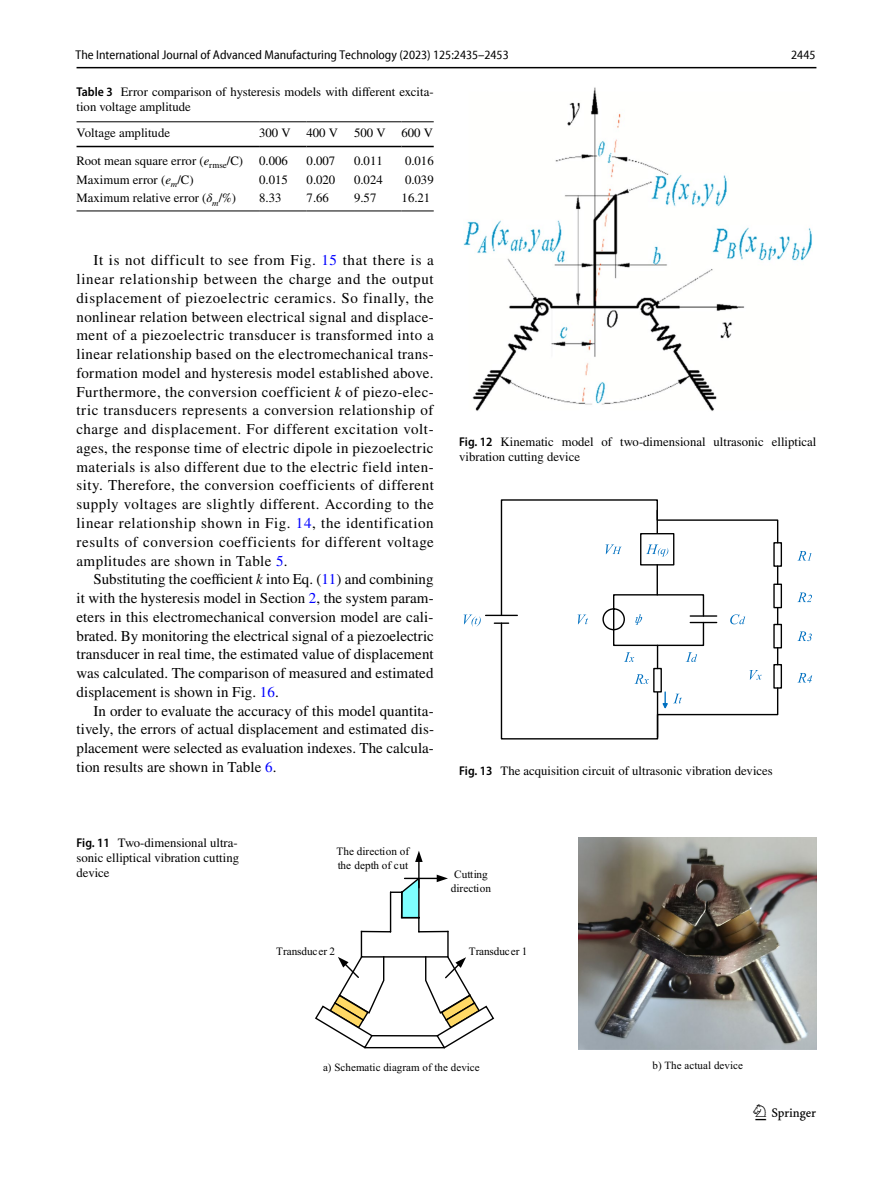
<style>
.page{position:relative;width:893px;height:1187px;background:#fff}
.page>*{position:absolute;margin:0;border:0;box-sizing:border-box;transform-origin:0 0}
.t1{font:22.5px "Springnew Regular 3";color:#000}
.t2{font:15px/18.8px "STIX";letter-spacing:.005em;color:#000;text-align:justify}
.t3{font:12.75px/15px "STIX";color:#000}
.t4{font:semi-condensed 12.75px "Myriad Pro Unic";color:#000}
.t5{font:12.75px "Myriad Pro Unic Semi Condensed 2";color:#000}
.t6{font:11.25px/13.5px "Times New Roman";letter-spacing:-.005em;color:#000}
.t7{font:10.95px "Times New Roman";letter-spacing:.005em;color:#000}
.s1{font-family:"Myriad Pro";font-weight:600;font-stretch:semi-condensed}
.s2{font-style:italic}
.s3{color:#00f}
</style>
<div class="page">
<hr style="left:77px;top:67px;width:739px;height:1px;background:#000">
<hr style="left:77px;top:121px;width:182px;height:1px;background:#000">
<hr style="left:77px;top:146px;width:182px;height:1px;background:#000">
<hr style="left:259px;top:121px;width:48px;height:1px;background:#000">
<hr style="left:259px;top:146px;width:48px;height:1px;background:#000">
<hr style="left:307px;top:121px;width:47px;height:1px;background:#000">
<hr style="left:307px;top:146px;width:47px;height:1px;background:#000">
<hr style="left:354px;top:121px;width:47px;height:1px;background:#000">
<hr style="left:354px;top:146px;width:47px;height:1px;background:#000">
<hr style="left:401px;top:121px;width:33px;height:1px;background:#000">
<hr style="left:401px;top:146px;width:33px;height:1px;background:#000">
<hr style="left:77px;top:210px;width:182px;height:1px;background:#000">
<hr style="left:259px;top:210px;width:48px;height:1px;background:#000">
<hr style="left:307px;top:210px;width:47px;height:1px;background:#000">
<hr style="left:354px;top:210px;width:47px;height:1px;background:#000">
<hr style="left:401px;top:210px;width:33px;height:1px;background:#000">
<svg style="left:315px;top:874px;width:180px;height:175px"></svg>
<hr style="left:418px;top:861px;width:2px;height:26px;background:#000">
<svg style="left:415px;top:851px;width:8px;height:10px"></svg>
<img style="left:579px;top:837px;width:237px;height:212px">
<img style="left:463px;top:87px;width:349px;height:324px">
<svg style="left:494px;top:622px;width:6px;height:2px"></svg>
<hr style="left:486px;top:614px;width:31px;height:2px;background:#000">
<svg style="left:500px;top:499px;width:159px;height:240px"></svg>
<svg style="left:463px;top:614px;width:18px;height:12px"></svg>
<div style="left:773px;top:542px;width:9px;height:24px;border:1px solid #000"></div>
<div style="left:773px;top:583px;width:9px;height:25px;border:1px solid #000"></div>
<div style="left:773px;top:623px;width:9px;height:25px;border:1px solid #000"></div>
<div style="left:773px;top:664px;width:9px;height:24px;border:1px solid #000"></div>
<svg style="left:798px;top:551px;width:13px;height:9px"></svg>
<svg style="left:797px;top:592px;width:15px;height:10px"></svg>
<svg style="left:797px;top:631px;width:15px;height:10px"></svg>
<svg style="left:798px;top:673px;width:14px;height:9px"></svg>
<svg style="left:577px;top:614px;width:11px;height:10px"></svg>
<svg style="left:602px;top:509px;width:177px;height:229px"></svg>
<p class="t4" style="left:76px;top:50px;width:435px">The International Journal of Advanced Manufacturing Technology (2023) 125:2435–2453</p>
<p class="t5" style="left:791px;top:50px;width:26px">2445</p>
<p class="t3" style="left:77px;top:85px;width:359px"><span class="s1">Table 3</span> Error comparison of hysteresis models with different excita&shy;tion voltage amplitude</p>
<p class="t3" style="left:77px;top:126px;width:95px">Voltage amplitude</p>
<p class="t3" style="left:259px;top:126px;width:33px">300 V</p>
<p class="t3" style="left:307px;top:126px;width:128px">400 V 500 V 600 V</p>
<p class="t3" style="left:77px;top:154px;width:168px">Root mean square error (<span class="s2">e</span><sub>rmse</sub>/C)</p>
<p class="t3" style="left:259px;top:154px;width:30px">0.006</p>
<p class="t3" style="left:307px;top:154px;width:30px">0.007</p>
<p class="t3" style="left:354px;top:154px;width:30px">0.011</p>
<p class="t3" style="left:405px;top:154px;width:30px">0.016</p>
<p class="t3" style="left:77px;top:173px;width:119px">Maximum error (<span class="s2">e</span><sub>m</sub>/C)</p>
<p class="t3" style="left:259px;top:173px;width:30px">0.015</p>
<p class="t3" style="left:307px;top:173px;width:30px">0.020</p>
<p class="t3" style="left:354px;top:173px;width:30px">0.024</p>
<p class="t3" style="left:405px;top:173px;width:30px">0.039</p>
<p class="t3" style="left:77px;top:191px;width:161px">Maximum relative error (<span class="s2">δ</span><sub>m</sub>/%)</p>
<p class="t3" style="left:259px;top:191px;width:24px">8.33</p>
<p class="t3" style="left:307px;top:191px;width:24px">7.66</p>
<p class="t3" style="left:354px;top:191px;width:24px">9.57</p>
<p class="t3" style="left:402px;top:191px;width:30px">16.21</p>
<p class="t2" style="left:77px;top:252px;width:359px;text-indent:17px">It is not difficult to see from Fig. <span class="s3">15</span> that there is a linear relationship between the charge and the output displacement of piezoelectric ceramics. So finally, the nonlinear relation between electrical signal and displace&shy;ment of a piezoelectric transducer is transformed into a linear relationship based on the electromechanical trans&shy;formation model and hysteresis model established above.<br>Furthermore, the conversion coefficient <span class="s2">k</span> of piezo-elec&shy;tric transducers represents a conversion relationship of charge and displacement. For different excitation volt&shy;ages, the response time of electric dipole in piezoelectric materials is also different due to the electric field inten&shy;sity. Therefore, the conversion coefficients of different supply voltages are slightly different. According to the linear relationship shown in Fig. <span class="s3">14</span>, the identification results of conversion coefficients for different voltage amplitudes are shown in Table <span class="s3">5</span>.</p>
<p class="t2" style="left:77px;top:571px;width:359px;text-indent:17px">Substituting the coefficient <span class="s2">k</span> into Eq. (<span class="s3">11</span>) and combining it with the hysteresis model in Section <span class="s3">2</span>, the system param&shy;eters in this electromechanical conversion model are cali&shy;brated. By monitoring the electrical signal of a piezoelectric transducer in real time, the estimated value of displacement was calculated. The comparison of measured and estimated displacement is shown in Fig. <span class="s3">16</span>.</p>
<p class="t2" style="left:77px;top:702px;width:359px;text-indent:17px">In order to evaluate the accuracy of this model quantita&shy;tively, the errors of actual displacement and estimated dis&shy;placement were selected as evaluation indexes. The calcula&shy;tion results are shown in Table <span class="s3">6</span>.</p>
<p class="t3" style="left:459px;top:435px;width:359px"><span class="s1">Fig. 12</span> Kinematic model of two-dimensional ultrasonic elliptical vibration cutting device</p>
<p class="t3" style="left:459px;top:763px;width:315px"><span class="s1">Fig. 13</span> The acquisition circuit of ultrasonic vibration devices</p>
<p class="t3" style="left:77px;top:836px;width:164px;text-align:justify"><span class="s1">Fig. 11</span> Two-dimensional ultra&shy;sonic elliptical vibration cutting device</p>
<p class="t6" style="left:337px;top:845px;width:74px">The direction of the depth of cut</p>
<p class="t6" style="left:451px;top:868px;width:41px">Cutting direction</p>
<p class="t6" style="left:276px;top:945px;width:60px">Transducer 2</p>
<p class="t6" style="left:469px;top:945px;width:60px">Transducer 1</p>
<p class="t7" style="left:323px;top:1062px;width:158px">a) Schematic diagram of the device</p>
<p class="t7" style="left:653px;top:1061px;width:92px">b) The actual device</p>
<h1 class="t1" style="left:755px;top:1104px;width:62px">1 3</h1>
</div>
